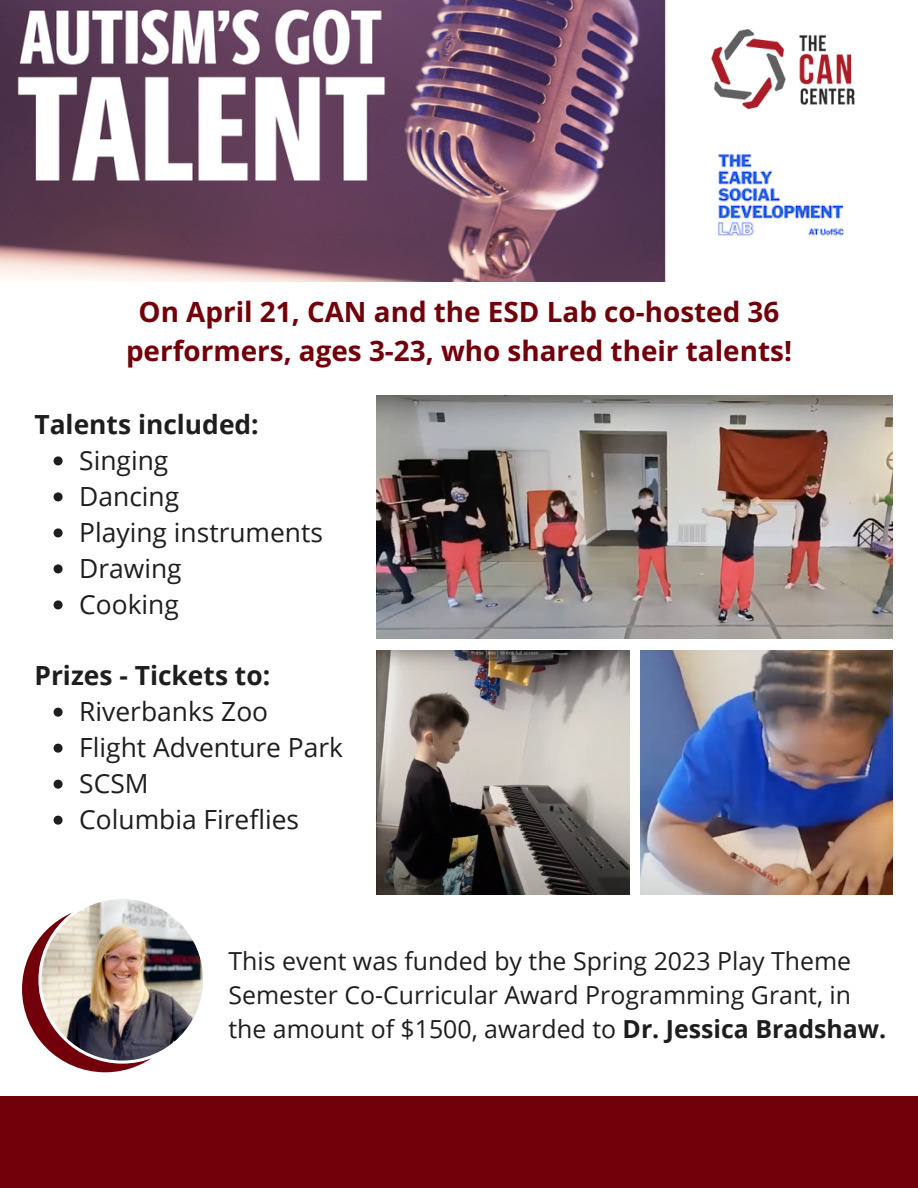
<style>
.page{position:relative;width:918px;height:1188px;background:#fff}
.page>*{position:absolute;margin:0;border:0;box-sizing:border-box;transform-origin:0 0}
.t1{font:700 27.9px/38.2px "Open Sans";color:#72000a;text-align:center}
.t2{font:26.4px "Open Sans";color:#1e1e1e}
.t3{font:700 26.4px "Open Sans";color:#1e1e1e}
.t4{font:24.9px/33.8px "Open Sans";color:#1e1e1e}
.s1{font-weight:700}
</style>
<div class="page">
<div style="left:0;top:1096px;width:918px;height:92px;background:#72000a"></div>
<img style="left:718px;top:154px;width:127px;height:82px">
<img style="left:0;top:0;width:666px;height:281px">
<svg style="left:54px;top:456px;width:9px;height:9px"></svg>
<svg style="left:54px;top:492px;width:9px;height:9px"></svg>
<svg style="left:54px;top:528px;width:9px;height:9px"></svg>
<svg style="left:54px;top:564px;width:9px;height:9px"></svg>
<svg style="left:54px;top:600px;width:9px;height:9px"></svg>
<img style="left:376px;top:396px;width:517px;height:243px">
<img style="left:376px;top:650px;width:254px;height:244px">
<img style="left:641px;top:650px;width:252px;height:244px">
<img style="left:711px;top:29px;width:144px;height:81px">
<div style="left:22px;top:906px;width:166px;height:166px;background:#72000a;border-radius:50%"></div>
<img style="left:38px;top:899px;width:165px;height:165px">
<svg style="left:54px;top:708px;width:9px;height:9px"></svg>
<svg style="left:54px;top:744px;width:9px;height:9px"></svg>
<svg style="left:54px;top:780px;width:9px;height:9px"></svg>
<svg style="left:54px;top:816px;width:9px;height:9px"></svg>
<p class="t1" style="left:126px;top:292px;width:667px">On April 21, CAN and the ESD Lab co-hosted 36 performers, ages 3-23, who shared their talents!</p>
<p class="t3" style="left:34px;top:406px;width:226px">Talents included:</p>
<p class="t2" style="left:79px;top:442px;width:91px">Singing</p>
<p class="t2" style="left:79px;top:478px;width:101px">Dancing</p>
<p class="t2" style="left:79px;top:514px;width:245px">Playing instruments</p>
<p class="t2" style="left:79px;top:550px;width:104px">Drawing</p>
<p class="t2" style="left:79px;top:586px;width:101px">Cooking</p>
<p class="t3" style="left:34px;top:657px;width:237px">Prizes - Tickets to:</p>
<p class="t2" style="left:79px;top:693px;width:190px">Riverbanks Zoo</p>
<p class="t2" style="left:79px;top:729px;width:265px">Flight Adventure Park</p>
<p class="t2" style="left:79px;top:765px;width:71px">SCSM</p>
<p class="t2" style="left:79px;top:801px;width:221px">Columbia Fireflies</p>
<p class="t4" style="left:228px;top:944px;width:659px">This event was funded by the Spring 2023 Play Theme<br>Semester Co-Curricular Award Programming Grant, in the amount of $1500, awarded to <span class="s1">Dr. Jessica Bradshaw.</span></p>
</div>
